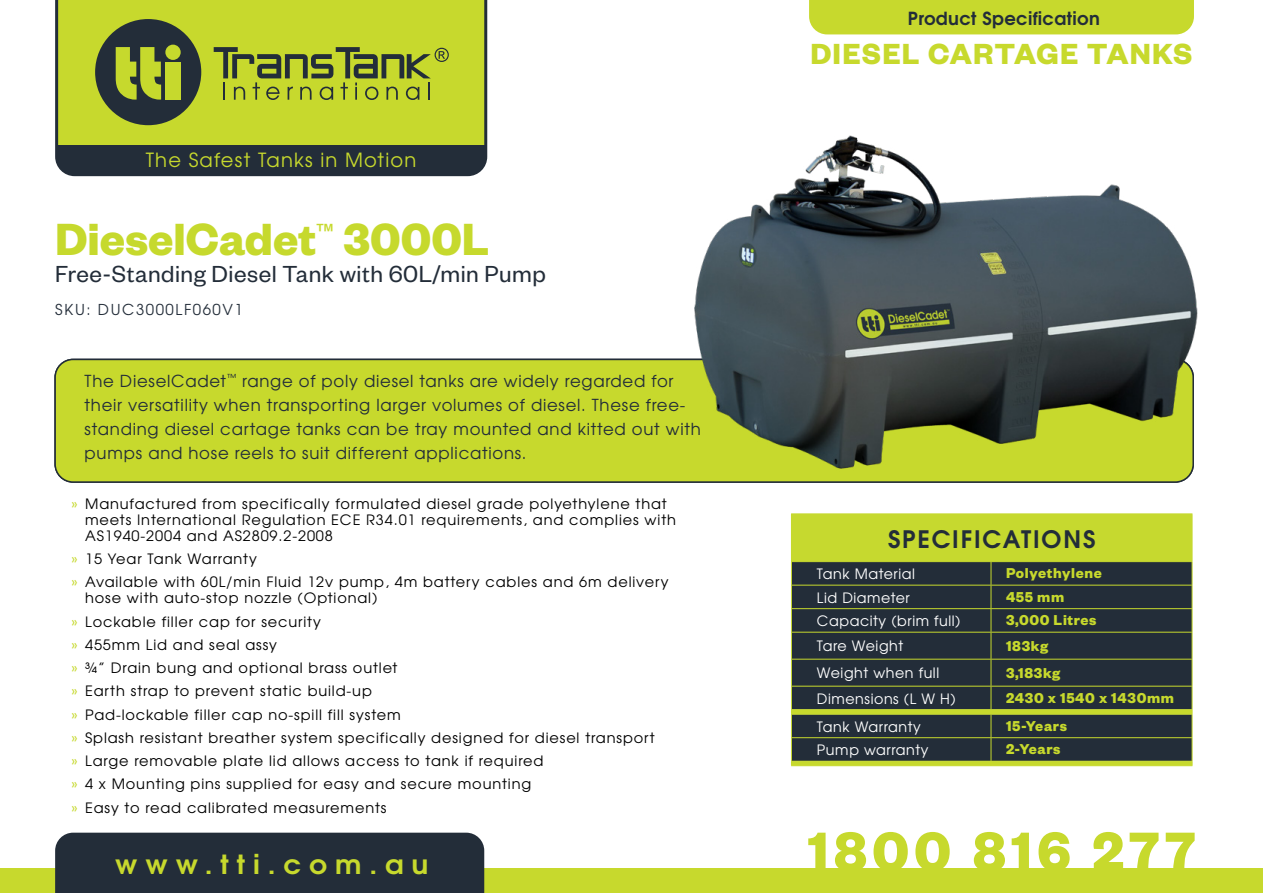
<style>
.page{position:relative;width:1263px;height:893px;background:#fff}
.page>*{position:absolute;margin:0;border:0;box-sizing:border-box;transform-origin:0 0}
.t1{font:700 60px "Founders Grotesk";letter-spacing:.08em;color:#c7d92d}
.t2{font:700 49.5px "Founders Grotesk";color:#c6d92d}
.t3{font:700 31.95px "Founders Grotesk";letter-spacing:.04em;color:#c7d92d}
.t4{font:700 26.25px "Te X Gyre Adventor";letter-spacing:.28em;color:#c7d92d;scale:1.07 1}
.t5{font:25.5px "Founders Grotesk";letter-spacing:.02em;color:#232d39}
.t6{font:700 24px "Te X Gyre Adventor";letter-spacing:.075em;color:#232d39}
.t7{font:19.5px "Te X Gyre Adventor";letter-spacing:.06em;color:#c7d92d}
.t8{font:700 18px "Te X Gyre Adventor";letter-spacing:.02em;color:#232d39}
.t9{font:16.5px/24px "Te X Gyre Adventor";letter-spacing:.045em;color:#232d39}
.t10{font:700 15.75px "Founders Grotesk";letter-spacing:.04em;color:#c7d92d}
.t11{font:15px "Te X Gyre Adventor";letter-spacing:.105em;color:#232d39}
.t12{font:14.25px/23.2px "Te X Gyre Adventor";letter-spacing:.06em;color:#000}
.t13{font:14.25px "Te X Gyre Adventor";letter-spacing:.04em;color:#fff}
.s1{color:#c6d92f}
</style>
<div class="page">
<div style="left:0;top:869px;width:1263px;height:24px;background:#c7d92d"></div>
<div style="left:55px;top:833px;width:429px;height:60px;background:#232d39"></div>
<svg style="left:55px;top:0;width:432px;height:176px;background:#93a231"></svg>
<div style="left:809px;top:0;width:385px;height:34px;background:#c7d92d"></div>
<div style="left:55px;top:359px;width:1138px;height:123px;background:#c7d92d;border-radius:18px"></div>
<div style="left:54px;top:359px;width:1140px;height:124px;border:2px solid #232d39;border-radius:18px"></div>
<img style="left:684px;top:135px;width:514px;height:344px">
<div style="left:791px;top:514px;width:401px;height:48px;background:#c6d92f"></div>
<hr style="left:791px;top:513px;width:200px;height:1px;background:#c6d92f">
<hr style="left:991px;top:513px;width:201px;height:1px;background:#c6d92f">
<hr style="left:1192px;top:514px;width:1px;height:47px;background:#c6d92f">
<svg style="left:791px;top:562px;width:402px;height:204px;background:#313c38"></svg>
<hr style="left:791px;top:765px;width:200px;height:1px;background:#c7d92d">
<hr style="left:991px;top:765px;width:201px;height:1px;background:#c7d92d">
<h3 class="t7" style="left:146px;top:145px;width:272px">The Safest Tanks in Motion</h3>
<h2 class="t2" style="left:55px;top:207px;width:436px">DieselCadet<sup>™</sup> 3000L</h2>
<h3 class="t5" style="left:55px;top:258px;width:492px">Free-Standing Diesel Tank with 60L/min Pump</h3>
<p class="t11" style="left:55px;top:297px;width:189px">SKU: DUC3000LF060V1</p>
<p class="t9" style="left:85px;top:368px;width:618px">The DieselCadet<sup>™</sup> range of poly diesel tanks are widely regarded for their versatility when transporting larger volumes of diesel. These free&shy;standing diesel cartage tanks can be tray mounted and kitted out with pumps and hose reels to suit different applications.</p>
<p class="t12" style="left:85px;top:495px;width:592px;line-height:15.8px;text-indent:-14px"><span class="s1">»</span> Manufactured from specifically formulated diesel grade polyethylene that meets International Regulation ECE R34.01 requirements, and complies with<br>AS1940-2004 and AS2809.2-2008</p>
<p class="t12" style="left:72px;top:546px;width:598px"><span class="s1">»</span> 15 Year Tank Warranty<br><span class="s1">»</span> Available with 60L/min Fluid 12v pump, 4m battery cables and 6m delivery</p>
<p class="t12" style="left:72px;top:585px;width:585px;text-indent:14px">hose with auto-stop nozzle (Optional)<br><span class="s1">»</span> Lockable filler cap for security<br><span class="s1">»</span> 455mm Lid and seal assy<br><span class="s1">»</span> ¾” Drain bung and optional brass outlet<br><span class="s1">»</span> Earth strap to prevent static build-up<br><span class="s1">»</span> Pad-lockable filler cap no-spill fill system<br><span class="s1">»</span> Splash resistant breather system specifically designed for diesel transport <span class="s1">»</span> Large removable plate lid allows access to tank if required<br><span class="s1">»</span> 4 x Mounting pins supplied for easy and secure mounting<br><span class="s1">»</span> Easy to read calibrated measurements</p>
<h3 class="t4" style="left:115px;top:841px;width:294px">www.tti.com.au</h3>
<p class="t8" style="left:908px;top:2px;width:193px">Product Specification</p>
<h3 class="t3" style="left:810px;top:33px;width:384px">DIESEL CARTAGE TANKS</h3>
<h3 class="t6" style="left:888px;top:518px;width:209px">SPECIFICATIONS</h3>
<p class="t13" style="left:817px;top:563px;width:100px">Tank Material</p>
<p class="t10" style="left:1006px;top:563px;width:97px">Polyethylene</p>
<p class="t13" style="left:817px;top:586px;width:94px">Lid Diameter</p>
<p class="t10" style="left:1006px;top:587px;width:60px">455 mm</p>
<p class="t13" style="left:817px;top:610px;width:145px">Capacity (brim full)</p>
<p class="t10" style="left:1006px;top:610px;width:92px">3,000 Litres</p>
<p class="t13" style="left:817px;top:635px;width:88px">Tare Weight</p>
<p class="t10" style="left:1006px;top:635px;width:44px">183kg</p>
<p class="t13" style="left:817px;top:662px;width:124px">Weight when full</p>
<p class="t10" style="left:1006px;top:662px;width:56px">3,183kg</p>
<p class="t13" style="left:817px;top:687px;width:140px">Dimensions (L W H)</p>
<p class="t10" style="left:1006px;top:688px;width:169px">2430 x 1540 x 1430mm</p>
<p class="t13" style="left:817px;top:715px;width:105px">Tank Warranty</p>
<p class="t10" style="left:1006px;top:716px;width:63px">15-Years</p>
<p class="t13" style="left:817px;top:739px;width:113px">Pump warranty</p>
<p class="t10" style="left:1006px;top:739px;width:56px">2-Years</p>
<h1 class="t1" style="left:808px;top:813px;width:389px">1800 816 277</h1>
</div>
